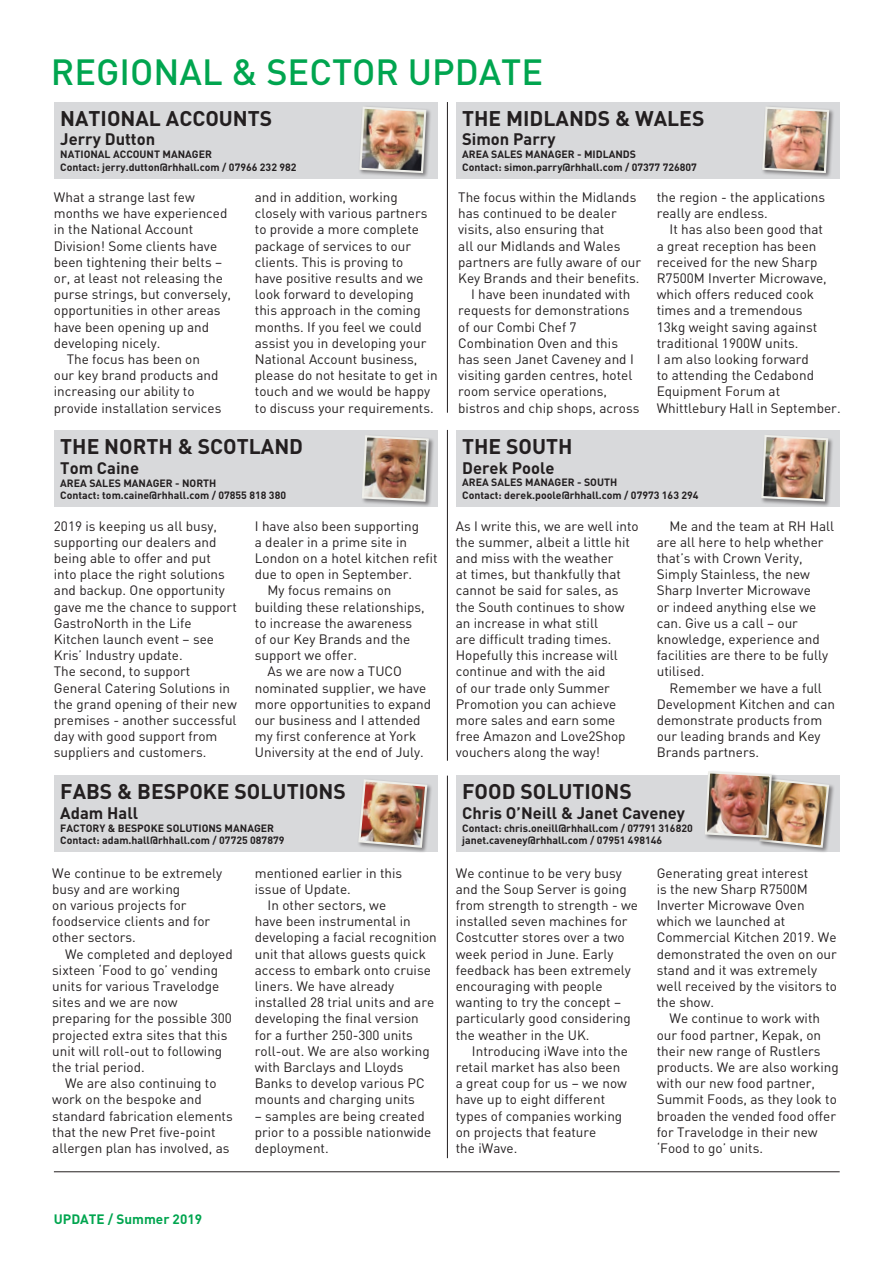
<style>
.page{position:relative;width:894px;height:1263px;background:#fff}
.page>*{position:absolute;margin:0;border:0;box-sizing:border-box;transform-origin:0 0}
.t1{font:500 36px "DIN";color:#00a54f}
.t2{font:700 21px "DIN";color:#231f20}
.t3{font:700 16.5px "DIN";color:#231f20}
.t4{font:13.5px/16.2px "DIN";color:#231f20}
.t5{font:700 13.5px "DIN";color:#00a54f}
.t6{font:700 10.5px "DIN";color:#231f20}
</style>
<div class="page">
<hr style="left:54px;top:1171px;width:785px;height:1px;background:#231f20">
<hr style="left:447px;top:430px;width:1px;height:330px;background:#231f20">
<hr style="left:447px;top:775px;width:1px;height:383px;background:#231f20">
<hr style="left:447px;top:102px;width:1px;height:311px;background:#231f20">
<div style="left:54px;top:102px;width:383px;height:76px;background:#d8d9db"></div>
<div style="left:54px;top:775px;width:383px;height:77px;background:#d8d9db"></div>
<div style="left:455px;top:775px;width:384px;height:77px;background:#d8d9db"></div>
<div style="left:455px;top:430px;width:384px;height:77px;background:#d8d9db"></div>
<div style="left:358px;top:106px;width:73px;height:73px;background:#231f20;opacity:.5"></div>
<img style="left:358px;top:106px;width:69px;height:68px">
<div style="left:757px;top:777px;width:77px;height:76px;background:#231f20;opacity:.5"></div>
<div style="left:759px;top:434px;width:74px;height:73px;background:#231f20;opacity:.5"></div>
<img style="left:759px;top:434px;width:69px;height:68px">
<div style="left:455px;top:102px;width:384px;height:76px;background:#d8d9db"></div>
<div style="left:760px;top:106px;width:74px;height:73px;background:#231f20;opacity:.5"></div>
<img style="left:760px;top:106px;width:69px;height:68px">
<div style="left:54px;top:430px;width:383px;height:77px;background:#d8d9db"></div>
<div style="left:360px;top:434px;width:74px;height:74px;background:#231f20;opacity:.5"></div>
<img style="left:360px;top:434px;width:69px;height:69px">
<div style="left:357px;top:778px;width:76px;height:75px;background:#231f20;opacity:.5"></div>
<img style="left:357px;top:778px;width:71px;height:71px">
<img style="left:705px;top:771px;width:125px;height:78px">
<p class="t1" style="left:51px;top:49px;width:493px">REGIONAL &amp; SECTOR UPDATE</p>
<p class="t2" style="left:60px;top:104px;width:213px">NATIONAL ACCOUNTS</p>
<p class="t3" style="left:60px;top:129px;width:96px">Jerry Dutton</p>
<p class="t6" style="left:60px;top:147px;width:153px">NATIONAL ACCOUNT MANAGER</p>
<p class="t6" style="left:60px;top:160px;width:238px">Contact: jerry.dutton@rhhall.com / 07966 232 982</p>
<p class="t4" style="left:54px;top:189px;width:179px">What a strange last few months we have experienced in the National Account<br>Division! Some clients have been tightening their belts – or, at least not releasing the purse strings, but conversely, opportunities in other areas have been opening up and developing nicely.</p>
<p class="t4" style="left:54px;top:351px;width:169px;text-indent:13px">The focus has been on our key brand products and increasing our ability to provide installation services</p>
<p class="t4" style="left:255px;top:189px;width:184px">and in addition, working closely with various partners to provide a more complete package of services to our clients. This is proving to<br>have positive results and we look forward to developing this approach in the coming months. If you feel we could assist you in developing your<br>National Account business, please do not hesitate to get in touch and we would be happy to discuss your requirements.</p>
<p class="t2" style="left:60px;top:433px;width:244px">THE NORTH &amp; SCOTLAND</p>
<p class="t3" style="left:60px;top:457px;width:80px">Tom Caine</p>
<p class="t6" style="left:60px;top:476px;width:158px">AREA SALES MANAGER - NORTH</p>
<p class="t6" style="left:60px;top:488px;width:227px">Contact: tom.caine@rhhall.com / 07855 818 380</p>
<p class="t4" style="left:54px;top:517px;width:184px">2019 is keeping us all busy, supporting our dealers and being able to offer and put into place the right solutions and backup. One opportunity gave me the chance to support<br>GastroNorth in the Life<br>Kitchen launch event – see<br>Kris’ Industry update.<br>The second, to support<br>General Catering Solutions in the grand opening of their new premises - another successful day with good support from suppliers and customers.</p>
<p class="t4" style="left:255px;top:517px;width:184px">I have also been supporting<br>a dealer in a prime site in<br>London on a hotel kitchen refit due to open in September.</p>
<p class="t4" style="left:255px;top:582px;width:171px;text-indent:13px">My focus remains on building these relationships, to increase the awareness of our Key Brands and the support we offer.</p>
<p class="t4" style="left:255px;top:663px;width:178px;text-indent:13px">As we are now a TUCO nominated supplier, we have more opportunities to expand our business and I attended my first conference at York<br>University at the end of July.</p>
<p class="t2" style="left:60px;top:778px;width:287px">FABS &amp; BESPOKE SOLUTIONS</p>
<p class="t3" style="left:60px;top:802px;width:79px">Adam Hall</p>
<p class="t6" style="left:60px;top:821px;width:215px">FACTORY &amp; BESPOKE SOLUTIONS MANAGER</p>
<p class="t6" style="left:60px;top:833px;width:225px">Contact: adam.hall@rhhall.com / 07725 087879</p>
<p class="t4" style="left:52px;top:864px;width:171px">We continue to be extremely busy and are working<br>on various projects for foodservice clients and for other sectors.</p>
<p class="t4" style="left:52px;top:945px;width:182px;text-indent:13px">We completed and deployed sixteen ‘Food to go’ vending units for various Travelodge sites and we are now preparing for the possible 300 projected extra sites that this unit will roll-out to following the trial period.</p>
<p class="t4" style="left:52px;top:1075px;width:182px;text-indent:13px">We are also continuing to work on the bespoke and standard fabrication elements that the new Pret five-point allergen plan has involved, as</p>
<p class="t4" style="left:255px;top:864px;width:149px">mentioned earlier in this issue of Update.</p>
<p class="t4" style="left:255px;top:896px;width:183px;text-indent:13px">In other sectors, we<br>have been instrumental in developing a facial recognition unit that allows guests quick access to embark onto cruise liners. We have already installed 28 trial units and are developing the final version for a further 250-300 units roll-out. We are also working with Barclays and Lloyds<br>Banks to develop various PC mounts and charging units</p>
<p class="t4" style="left:255px;top:1107px;width:178px">– samples are being created prior to a possible nationwide deployment.</p>
<p class="t2" style="left:462px;top:104px;width:243px">THE MIDLANDS &amp; WALES</p>
<p class="t3" style="left:462px;top:129px;width:95px">Simon Parry</p>
<p class="t6" style="left:462px;top:147px;width:175px">AREA SALES MANAGER - MIDLANDS</p>
<p class="t6" style="left:462px;top:160px;width:236px">Contact: simon.parry@rhhall.com / 07377 726807</p>
<p class="t4" style="left:458px;top:189px;width:184px">The focus within the Midlands has continued to be dealer visits, also ensuring that<br>all our Midlands and Wales partners are fully aware of our<br>Key Brands and their benefits.</p>
<p class="t4" style="left:458px;top:286px;width:182px;text-indent:13px">I have been inundated with requests for demonstrations of our Combi Chef 7<br>Combination Oven and this has seen Janet Caveney and I visiting garden centres, hotel room service operations, bistros and chip shops, across</p>
<p class="t4" style="left:656px;top:189px;width:170px">the region - the applications really are endless.</p>
<p class="t4" style="left:656px;top:221px;width:185px;text-indent:13px">It has also been good that<br>a great reception has been received for the new Sharp<br>R7500M Inverter Microwave, which offers reduced cook times and a tremendous<br>13kg weight saving against traditional 1900W units.<br>I am also looking forward<br>to attending the Cedabond<br>Equipment Forum at<br>Whittlebury Hall in September.</p>
<p class="t2" style="left:462px;top:433px;width:112px">THE SOUTH</p>
<p class="t3" style="left:462px;top:457px;width:94px">Derek Poole</p>
<p class="t6" style="left:462px;top:476px;width:156px">AREA SALES MANAGER - SOUTH</p>
<p class="t6" style="left:462px;top:488px;width:238px">Contact: derek.poole@rhhall.com / 07973 163 294</p>
<p class="t4" style="left:455px;top:517px;width:184px">As I write this, we are well into the summer, albeit a little hit and miss with the weather<br>at times, but thankfully that cannot be said for sales, as the South continues to show an increase in what still<br>are difficult trading times.<br>Hopefully this increase will continue and with the aid<br>of our trade only Summer<br>Promotion you can achieve more sales and earn some free Amazon and Love2Shop vouchers along the way!</p>
<p class="t4" style="left:656px;top:517px;width:179px;text-indent:13px">Me and the team at RH Hall are all here to help whether that’s with Crown Verity,<br>Simply Stainless, the new<br>Sharp Inverter Microwave<br>or indeed anything else we can. Give us a call – our knowledge, experience and facilities are there to be fully utilised.</p>
<p class="t4" style="left:656px;top:679px;width:180px;text-indent:13px">Remember we have a full<br>Development Kitchen and can demonstrate products from our leading brands and Key<br>Brands partners.</p>
<p class="t2" style="left:462px;top:778px;width:171px">FOOD SOLUTIONS</p>
<p class="t3" style="left:462px;top:802px;width:224px">Chris O’Neill &amp; Janet Caveney</p>
<p class="t6" style="left:462px;top:821px;width:232px">Contact: chris.oneill@rhhall.com / 07791 316820</p>
<p class="t6" style="left:462px;top:833px;width:201px">janet.caveney@rhhall.com / 07951 498146</p>
<p class="t4" style="left:455px;top:864px;width:184px">We continue to be very busy and the Soup Server is going from strength to strength - we installed seven machines for<br>Costcutter stores over a two week period in June. Early feedback has been extremely encouraging with people wanting to try the concept – particularly good considering the weather in the UK.</p>
<p class="t4" style="left:455px;top:1042px;width:173px;text-indent:16px">Introducing iWave into the retail market has also been a great coup for us – we now have up to eight different types of companies working on projects that feature<br>the iWave.</p>
<p class="t4" style="left:656px;top:864px;width:182px">Generating great interest<br>is the new Sharp R7500M<br>Inverter Microwave Oven which we launched at<br>Commercial Kitchen 2019. We demonstrated the oven on our stand and it was extremely well received by the visitors to the show.</p>
<p class="t4" style="left:656px;top:1010px;width:183px;text-indent:13px">We continue to work with our food partner, Kepak, on their new range of Rustlers products. We are also working with our new food partner,<br>Summit Foods, as they look to broaden the vended food offer for Travelodge in their new ‘Food to go’ units.</p>
<p class="t5" style="left:54px;top:1210px;width:149px">UPDATE / Summer 2019</p>
</div>
